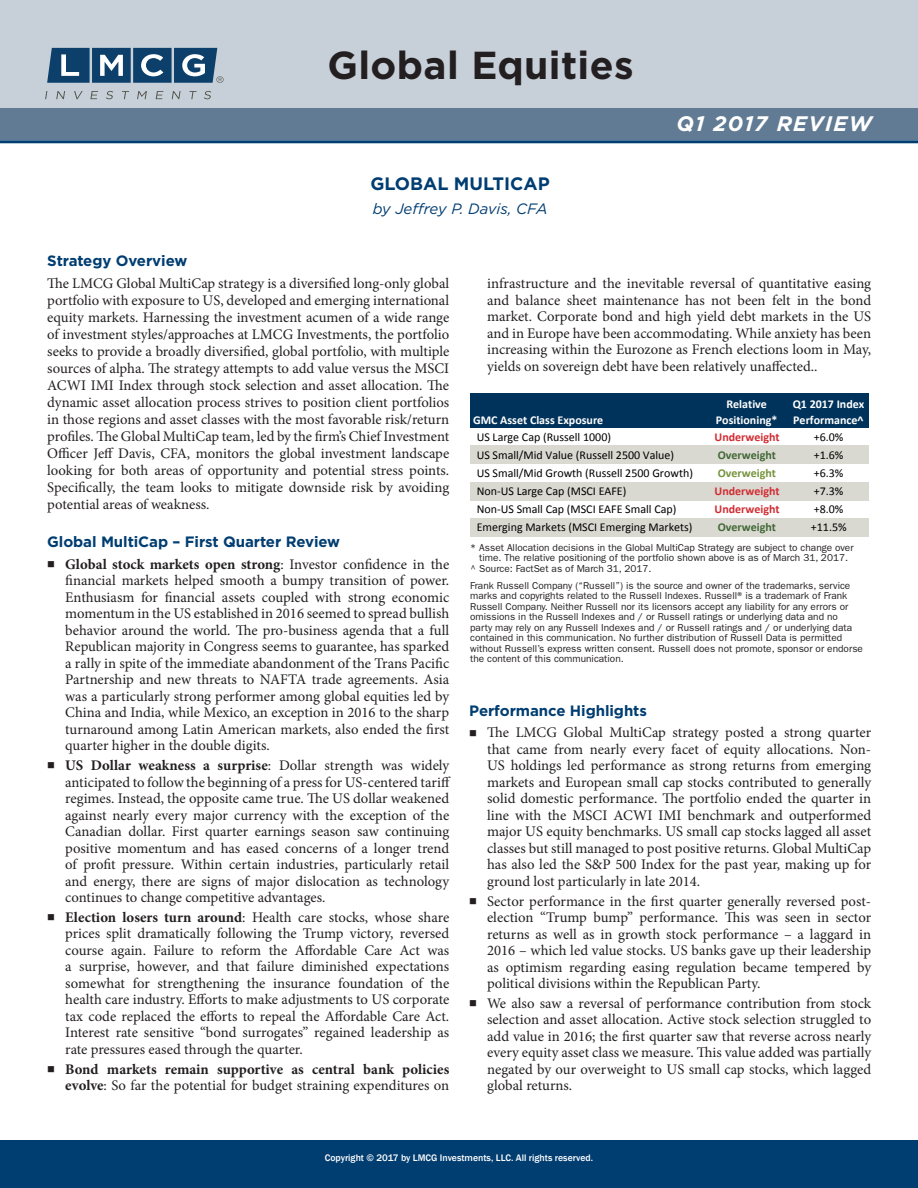
<style>
.page{position:relative;width:918px;height:1188px;background:#fff}
.page>*{position:absolute;margin:0;border:0;box-sizing:border-box;transform-origin:0 0}
.t1{font:700 39px "Gotham";letter-spacing:.01em;color:#231f20}
.t2{font:italic 700 21px "Gotham";letter-spacing:.065em;color:#fff}
.Body_Text{font:700 18px "Gotham";color:#003d71}
.Text_H1{font:700 15px "Gotham";letter-spacing:-.005em;color:#003d71}
.Body_Text-2{font:italic 15px "Gotham";color:#003d71}
.Bullets_-_Body{font:14.7px/16.5px "Minion Pro";color:#231f20;text-align:justify}
.Body_Text-3{font:14.7px/17px "Minion Pro";letter-spacing:-.005em;color:#231f20;text-align:justify}
.Bullets_-_Body-2{font:700 14.7px/16.5px "Minion Pro";color:#231f20;text-align:right}
.t3{font:12px "Calibri";color:#000}
.t4{font:700 12px/16px "Calibri";color:#fff;text-align:center}
.t5{font:700 12px "Calibri";color:#d12d33}
.t6{font:700 12px "Calibri";color:#416836}
.t7{font:700 12px "Calibri";color:#76933c}
.Box_Footnote{font:10.05px/10.5px "ITC Franklin Gothic Std";color:#231f20;text-align:center}
.t8{font:500 9.75px "Franklin Gothic";color:#fff}
.s1{font-weight:700}
.s2{font-weight:400}
</style>
<div class="page">
<div style="left:0;top:1140px;width:918px;height:48px;background:#003d71"></div>
<div style="left:0;top:108px;width:918px;height:32px;background:#617b94"></div>
<div style="left:0;top:0;width:918px;height:110px;background:#c7d0d9"></div>
<hr style="left:0;top:140px;width:918px;height:3px;background:#003d71">
<div style="left:133px;top:48px;width:39px;height:35px;background:#0c3f6a"></div>
<div style="left:92px;top:48px;width:39px;height:35px;background:#0c3f6a"></div>
<svg style="left:47px;top:48px;width:43px;height:35px;background:#325c81"></svg>
<svg style="left:100px;top:55px;width:23px;height:21px"></svg>
<svg style="left:141px;top:54px;width:22px;height:22px"></svg>
<svg style="left:174px;top:48px;width:50px;height:35px"></svg>
<svg style="left:45px;top:91px;width:2px;height:8px"></svg>
<svg style="left:56px;top:91px;width:9px;height:8px"></svg>
<svg style="left:74px;top:91px;width:9px;height:8px"></svg>
<svg style="left:90px;top:91px;width:8px;height:8px"></svg>
<svg style="left:106px;top:91px;width:7px;height:8px"></svg>
<svg style="left:122px;top:91px;width:7px;height:8px"></svg>
<svg style="left:137px;top:91px;width:10px;height:8px"></svg>
<svg style="left:156px;top:91px;width:7px;height:8px"></svg>
<svg style="left:172px;top:91px;width:9px;height:8px"></svg>
<svg style="left:189px;top:91px;width:8px;height:8px"></svg>
<svg style="left:204px;top:91px;width:7px;height:8px"></svg>
<div style="left:471px;top:393px;width:398px;height:35px;background:#00335b"></div>
<div style="left:471px;top:446px;width:398px;height:18px;background:#dad9d1"></div>
<div style="left:471px;top:482px;width:398px;height:19px;background:#dad9d1"></div>
<div style="left:471px;top:518px;width:398px;height:19px;background:#dad9d1"></div>
<h1 class="t1" style="left:327px;top:40px;width:308px">Global Equities</h1>
<p class="Body_Text" style="left:370px;top:172px;width:181px">GLOBAL MULTICAP</p>
<p class="Body_Text-2" style="left:373px;top:200px;width:176px">by Jeffrey P. Davis, CFA</p>
<h2 class="t2" style="left:677px;top:110px;width:197px">Q1 2017 REVIEW</h2>
<p class="Text_H1" style="left:47px;top:251px;width:142px">Strategy Overview</p>
<p class="Body_Text-3" style="left:47px;top:275px;width:404px">The LMCG Global MultiCap strategy is a diversified long-only global portfolio with exposure to US, developed and emerging international equity markets. Harnessing the investment acumen of a wide range of investment styles/approaches at LMCG Investments, the portfolio seeks to provide a broadly diversified, global portfolio, with multiple sources of alpha. The strategy attempts to add value versus the MSCI ACWI IMI Index through stock selection and asset allocation. The dynamic asset allocation process strives to position client portfolios in those regions and asset classes with the most favorable risk/return profiles. The Global MultiCap team, led by the firm’s Chief Investment Officer Jeff Davis, CFA, monitors the global investment landscape looking for both areas of opportunity and potential stress points.<br>Specifically, the team looks to mitigate downside risk by avoiding potential areas of weakness.</p>
<p class="Text_H1" style="left:47px;top:532px;width:294px">Global MultiCap – First Quarter Review</p>
<p class="Bullets_-_Body" style="left:65px;top:556px;width:386px;text-indent:-18px">■ <span class="s1">Global stock markets open strong</span>: Investor confidence in the financial markets helped smooth a bumpy transition of power.<br>Enthusiasm for financial assets coupled with strong economic momentum in the US established in 2016 seemed to spread bullish behavior around the world. The pro-business agenda that a full Republican majority in Congress seems to guarantee, has sparked a rally in spite of the immediate abandonment of the Trans Pacific Partnership and new threats to NAFTA trade agreements. Asia was a particularly strong performer among global equities led by China and India, while Mexico, an exception in 2016 to the sharp turnaround among Latin American markets, also ended the first quarter higher in the double digits.</p>
<p class="Bullets_-_Body" style="left:65px;top:757px;width:387px;text-indent:-18px">■ <span class="s1">US Dollar weakness a surprise</span>: Dollar strength was widely anticipated to follow the beginning of a press for US-centered tariff regimes. Instead, the opposite came true. The US dollar weakened against nearly every major currency with the exception of the Canadian dollar. First quarter earnings season saw continuing positive momentum and has eased concerns of a longer trend of profit pressure. Within certain industries, particularly retail and energy, there are signs of major dislocation as technology continues to change competitive advantages.</p>
<p class="Bullets_-_Body" style="left:65px;top:909px;width:386px;text-indent:-18px">■ <span class="s1">Election losers turn around</span>: Health care stocks, whose share prices split dramatically following the Trump victory, reversed course again. Failure to reform the Affordable Care Act was a surprise, however, and that failure diminished expectations somewhat for strengthening the insurance foundation of the health care industry. Efforts to make adjustments to US corporate tax code replaced the efforts to repeal the Affordable Care Act.<br>Interest rate sensitive “bond surrogates” regained leadership as rate pressures eased through the quarter.</p>
<p class="Bullets_-_Body-2" style="left:47px;top:1061px;width:404px">■ Bond markets remain supportive as central bank policies evolve<span class="s2">: So far the potential for budget straining expenditures on</span></p>
<p class="Bullets_-_Body" style="left:487px;top:275px;width:386px">infrastructure and the inevitable reversal of quantitative easing and balance sheet maintenance has not been felt in the bond market. Corporate bond and high yield debt markets in the US and in Europe have been accommodating. While anxiety has been increasing within the Eurozone as French elections loom in May, yields on sovereign debt have been relatively unaffected..</p>
<p class="t4" style="left:473px;top:412px;width:132px">GMC Asset Class Exposure</p>
<p class="t4" style="left:716px;top:396px;width:63px">Relative<br>Positioning*</p>
<p class="t4" style="left:793px;top:396px;width:73px;text-align:left">Q1 2017 Index<br>Performance^</p>
<p class="t3" style="left:477px;top:429px;width:136px">US Large Cap (Russell 1000)</p>
<p class="t5" style="left:715px;top:429px;width:67px">Underweight</p>
<p class="t3" style="left:814px;top:429px;width:31px">+6.0%</p>
<p class="t3" style="left:477px;top:447px;width:199px">US Small/Mid Value (Russell 2500 Value)</p>
<p class="t6" style="left:718px;top:447px;width:60px">Overweight</p>
<p class="t3" style="left:814px;top:447px;width:31px">+1.6%</p>
<p class="t3" style="left:477px;top:465px;width:218px">US Small/Mid Growth (Russell 2500 Growth)</p>
<p class="t7" style="left:718px;top:465px;width:60px">Overweight</p>
<p class="t3" style="left:814px;top:465px;width:31px">+6.3%</p>
<p class="t3" style="left:477px;top:484px;width:151px">Non-US Large Cap (MSCI EAFE)</p>
<p class="t5" style="left:715px;top:483px;width:67px">Underweight</p>
<p class="t3" style="left:814px;top:484px;width:31px">+7.3%</p>
<p class="t3" style="left:477px;top:502px;width:201px">Non-US Small Cap (MSCI EAFE Small Cap)</p>
<p class="t5" style="left:715px;top:502px;width:67px">Underweight</p>
<p class="t3" style="left:814px;top:502px;width:31px">+8.0%</p>
<p class="t3" style="left:477px;top:520px;width:217px">Emerging Markets (MSCI Emerging Markets)</p>
<p class="t6" style="left:718px;top:520px;width:60px">Overweight</p>
<p class="t3" style="left:811px;top:520px;width:37px">+11.5%</p>
<p class="Box_Footnote" style="left:470px;top:542px;width:385px">* Asset Allocation decisions in the Global MultiCap Strategy are subject to change over time. The relative positioning of the portfolio shown above is as of March 31, 2017.</p>
<p class="Box_Footnote" style="left:470px;top:563px;width:183px">^ Source: FactSet as of March 31, 2017.</p>
<p class="Box_Footnote" style="left:470px;top:580px;width:394px;text-align:left">Frank Russell Company (“Russell”) is the source and owner of the trademarks, service marks and copyrights related to the Russell Indexes. Russell® is a trademark of Frank Russell Company. Neither Russell nor its licensors accept any liability for any errors or omissions in the Russell Indexes and / or Russell ratings or underlying data and no<br>party may rely on any Russell Indexes and / or Russell ratings and / or underlying data contained in this communication. No further distribution of Russell Data is permitted without Russell’s express written consent. Russell does not promote, sponsor or endorse the content of this communication.</p>
<p class="Text_H1" style="left:469px;top:700px;width:179px">Performance Highlights</p>
<p class="Bullets_-_Body" style="left:487px;top:725px;width:386px;text-indent:-18px">■ The LMCG Global MultiCap strategy posted a strong quarter that came from nearly every facet of equity allocations. Non-US holdings led performance as strong returns from emerging markets and European small cap stocks contributed to generally solid domestic performance. The portfolio ended the quarter in line with the MSCI ACWI IMI benchmark and outperformed major US equity benchmarks. US small cap stocks lagged all asset classes but still managed to post positive returns. Global MultiCap has also led the S&amp;P 500 Index for the past year, making up for ground lost particularly in late 2014.</p>
<p class="Bullets_-_Body" style="left:487px;top:893px;width:386px;text-indent:-18px">■ Sector performance in the first quarter generally reversed post&shy;election “Trump bump” performance. This was seen in sector returns as well as in growth stock performance – a laggard in 2016 – which led value stocks. US banks gave up their leadership as optimism regarding easing regulation became tempered by political divisions within the Republican Party.</p>
<p class="Bullets_-_Body" style="left:487px;top:995px;width:386px;text-indent:-18px">■ We also saw a reversal of performance contribution from stock selection and asset allocation. Active stock selection struggled to add value in 2016; the first quarter saw that reverse across nearly every equity asset class we measure. This value added was partially negated by our overweight to US small cap stocks, which lagged global returns.</p>
<p class="t8" style="left:325px;top:1152px;width:270px">Copyright © 2017 by LMCG Investments, LLC. All rights reserved.</p>
</div>
